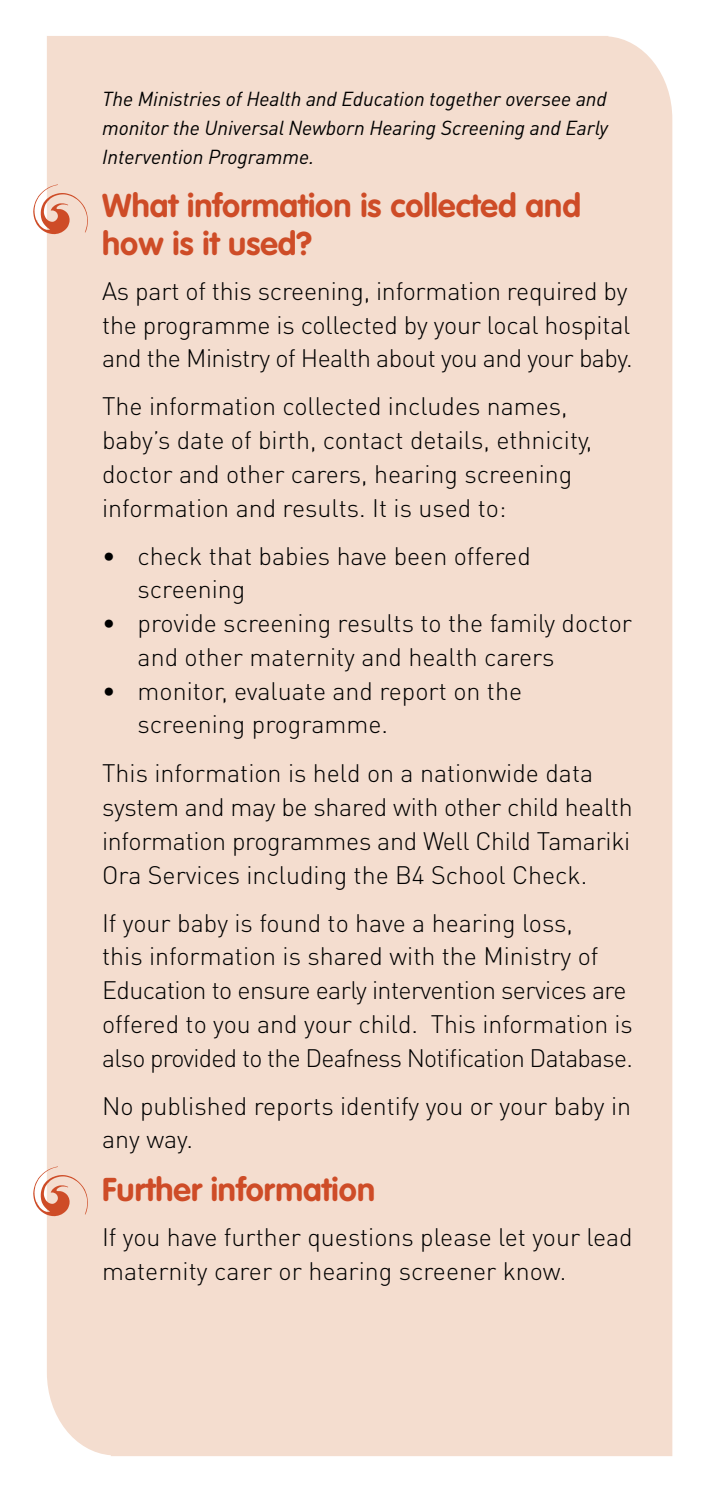
<style>
.page{position:relative;width:702px;height:1489px;background:#fff}
.page>*{position:absolute;margin:0;border:0;box-sizing:border-box;transform-origin:0 0}
.t1{font:700 32.5px/38.8px "VAG Rounded";color:#ce4c27}
.t2{font:300 25px/33.8px "DIN Pro";color:#000}
.t3{font:italic 20px/28.8px "DIN Pro";letter-spacing:-.005em;color:#000;text-align:justify}
</style>
<div class="page">
<div style="left:47px;top:36px;width:625px;height:1419px;background:#f4ddcf"></div>
<svg style="left:33px;top:1166px;width:55px;height:50px"></svg>
<svg style="left:33px;top:184px;width:55px;height:50px"></svg>
<p class="t3" style="left:102px;top:84px;width:507px">The Ministries of Health and Education together oversee and monitor the Universal Newborn Hearing Screening and Early Intervention Programme.</p>
<h1 class="t1" style="left:102px;top:185px;width:480px">What information is collected and how is it used?</h1>
<p class="t2" style="left:102px;top:273px;width:532px">As part of this screening, information required by the programme is collected by your local hospital and the Ministry of Health about you and your baby.</p>
<p class="t2" style="left:102px;top:388px;width:492px">The information collected includes names, baby’s date of birth, contact details, ethnicity, doctor and other carers, hearing screening information and results. It is used to:</p>
<p class="t2" style="left:137px;top:537px;width:395px;text-indent:-35px">• check that babies have been offered screening</p>
<p class="t2" style="left:137px;top:605px;width:496px;text-indent:-35px">• provide screening results to the family doctor and other maternity and health carers</p>
<p class="t2" style="left:137px;top:672px;width:386px;text-indent:-35px">• monitor, evaluate and report on the screening programme.</p>
<p class="t2" style="left:102px;top:754px;width:532px">This information is held on a nationwide data system and may be shared with other child health information programmes and Well Child Tamariki Ora Services including the B4 School Check.</p>
<p class="t2" style="left:102px;top:904px;width:532px">If your baby is found to have a hearing loss,<br>this information is shared with the Ministry of Education to ensure early intervention services are offered to you and your child. This information is also provided to the Deafness Notification Database.</p>
<p class="t2" style="left:102px;top:1087px;width:530px">No published reports identify you or your baby in any way.</p>
<h1 class="t1" style="left:102px;top:1170px;width:274px">Further information</h1>
<p class="t2" style="left:102px;top:1218px;width:532px">If you have further questions please let your lead maternity carer or hearing screener know.</p>
</div>
